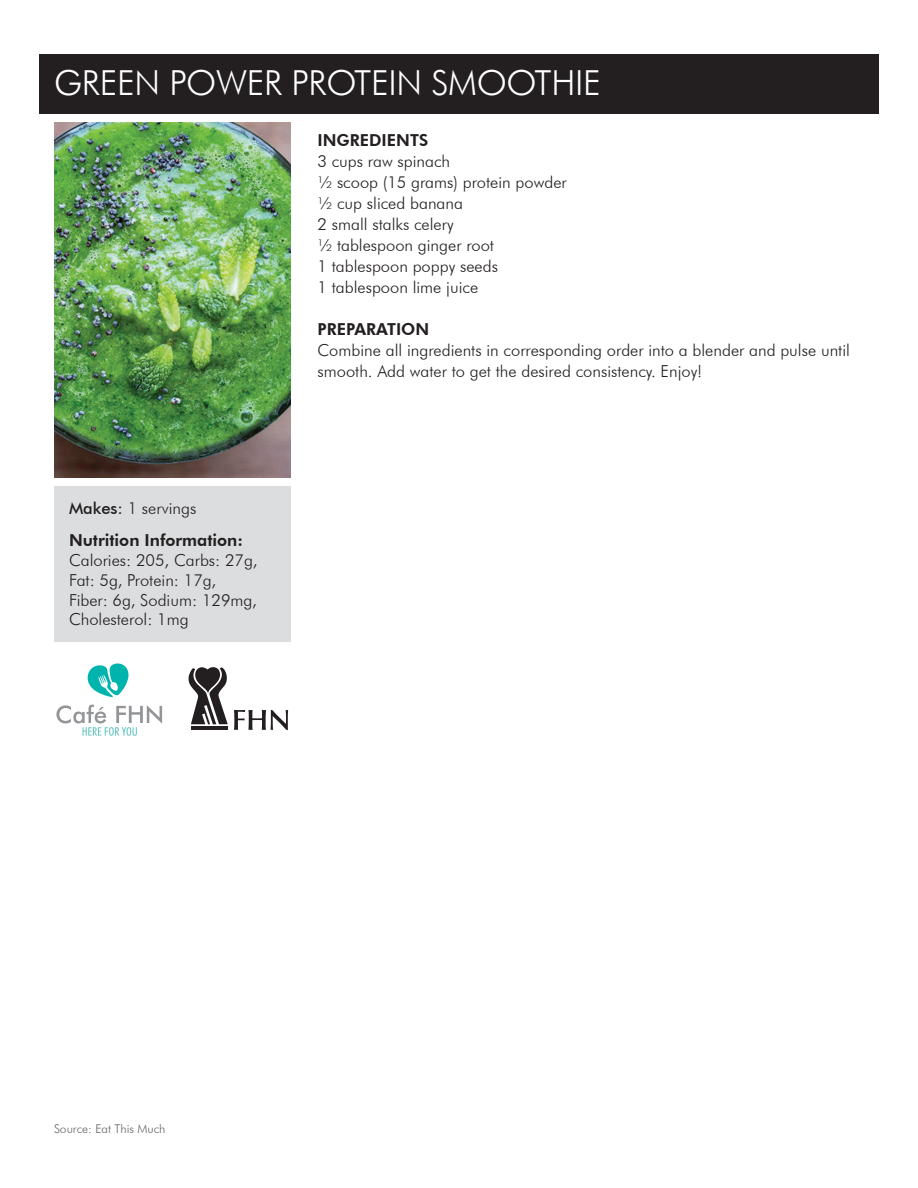
<style>
.page{position:relative;width:918px;height:1188px;background:#fff}
.page>*{position:absolute;margin:0;border:0;box-sizing:border-box;transform-origin:0 0}
.t1{font:300 34.5px "Futura BT";letter-spacing:-.01em;color:#fff}
.t2{font:300 16.5px/21px "Futura BT";color:#231f20}
.t3{font:800 16.5px/32.4px "Futura BT";color:#231f20}
.t4{font:300 12px "Futura BT";color:#636366}
.s1{font-weight:500}
.s2{font-weight:300}
</style>
<div class="page">
<div style="left:39px;top:54px;width:840px;height:59px;background:#231f20"></div>
<div style="left:54px;top:486px;width:237px;height:156px;background:#dcdddf"></div>
<svg style="left:56px;top:705px;width:106px;height:31px"></svg>
<svg style="left:87px;top:663px;width:42px;height:34px"></svg>
<hr style="left:191px;top:727px;width:37px;height:3px;background:#231f20">
<svg style="left:189px;top:667px;width:39px;height:57px"></svg>
<svg style="left:234px;top:710px;width:54px;height:20px"></svg>
<img style="left:54px;top:122px;width:237px;height:356px">
<h1 class="t1" style="left:54px;top:62px;width:548px">GREEN POWER PROTEIN SMOOTHIE</h1>
<p class="t3" style="left:69px;top:492px;width:175px"><span class="s1">Makes:</span> <span class="s2">1 servings<br></span>Nutrition Information:</p>
<p class="t2" style="left:69px;top:550px;width:190px;line-height:19.8px">Calories: 205, Carbs: 27g,<br>Fat: 5g, Protein: 17g,<br>Fiber: 6g, Sodium: 129mg,<br>Cholesterol: 1mg</p>
<p class="t3" style="left:318px;top:124px;width:112px">INGREDIENTS</p>
<p class="t2" style="left:318px;top:150px;width:251px">3 cups raw spinach<br>½ scoop (15 grams) protein powder ½ cup sliced banana<br>2 small stalks celery<br>½ tablespoon ginger root<br>1 tablespoon poppy seeds<br>1 tablespoon lime juice</p>
<p class="t3" style="left:318px;top:313px;width:113px">PREPARATION</p>
<p class="t2" style="left:318px;top:340px;width:534px">Combine all ingredients in corresponding order into a blender and pulse until smooth. Add water to get the desired consistency. Enjoy!</p>
<p class="t4" style="left:54px;top:1122px;width:113px">Source: Eat This Much</p>
</div>
